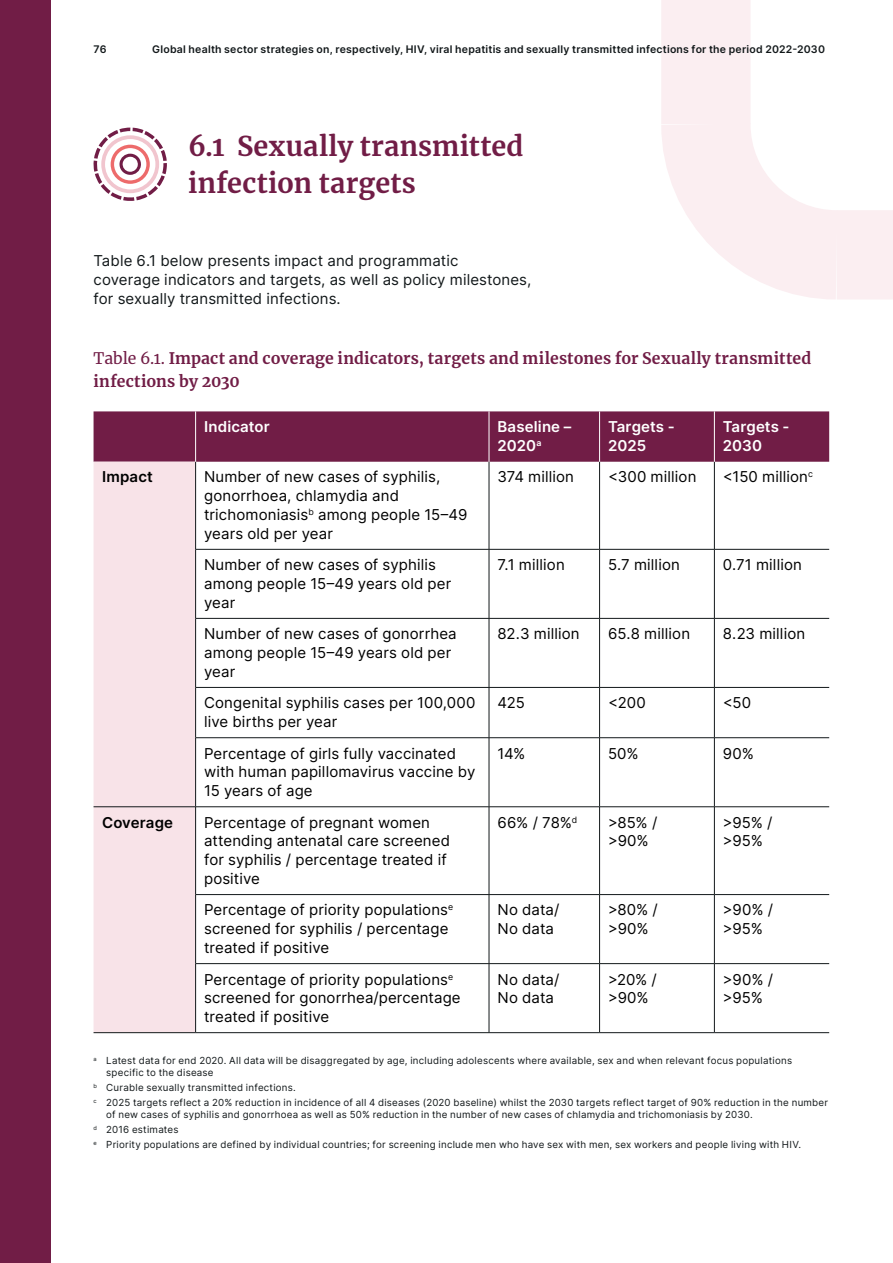
<style>
.page{position:relative;width:893px;height:1263px;background:#fff}
.page>*{position:absolute;margin:0;border:0;box-sizing:border-box;transform-origin:0 0}
.t1{font:700 27px/36.3px "Merriweather";letter-spacing:.01em;color:#711d46}
.t2{font:700 15.75px/22.5px "Merriweather";letter-spacing:.01em;color:#711d46}
.t3{font:15px/18.8px "Inter";letter-spacing:.01em;color:#000}
.t4{font:15px/18.8px "Inter";letter-spacing:.005em;color:#12181a}
.t5{font:600 15px/18.8px "Inter";letter-spacing:.005em;color:#fff}
.t6{font:600 15px "Inter";letter-spacing:.01em;color:#000}
.t7{font:600 10.5px "Inter";letter-spacing:.02em;color:#12181a}
.t8{font:9.75px/15px "Inter";letter-spacing:.025em;color:#12181a}
.s1{font-weight:400}
</style>
<div class="page">
<div style="left:0;top:0;width:51px;height:1263px;background:#711d46"></div>
<svg style="left:94px;top:128px;width:73px;height:73px"></svg>
<div style="left:94px;top:411px;width:735px;height:51px;background:#711d46"></div>
<div style="left:94px;top:462px;width:101px;height:570px;background:#f8e3e8"></div>
<hr style="left:195px;top:462px;width:1px;height:87px;background:#12181a">
<hr style="left:489px;top:462px;width:1px;height:87px;background:#12181a">
<hr style="left:599px;top:462px;width:1px;height:87px;background:#12181a">
<hr style="left:714px;top:462px;width:1px;height:87px;background:#12181a">
<hr style="left:195px;top:549px;width:294px;height:1px;background:#12181a">
<hr style="left:195px;top:549px;width:1px;height:69px;background:#12181a">
<hr style="left:489px;top:549px;width:111px;height:1px;background:#12181a">
<hr style="left:489px;top:549px;width:1px;height:69px;background:#12181a">
<hr style="left:600px;top:549px;width:114px;height:1px;background:#12181a">
<hr style="left:599px;top:549px;width:1px;height:69px;background:#12181a">
<hr style="left:714px;top:549px;width:115px;height:1px;background:#12181a">
<hr style="left:714px;top:549px;width:1px;height:69px;background:#12181a">
<hr style="left:195px;top:618px;width:294px;height:1px;background:#12181a">
<hr style="left:195px;top:618px;width:1px;height:69px;background:#12181a">
<hr style="left:489px;top:618px;width:111px;height:1px;background:#12181a">
<hr style="left:489px;top:618px;width:1px;height:69px;background:#12181a">
<hr style="left:600px;top:618px;width:114px;height:1px;background:#12181a">
<hr style="left:599px;top:618px;width:1px;height:69px;background:#12181a">
<hr style="left:714px;top:618px;width:115px;height:1px;background:#12181a">
<hr style="left:714px;top:618px;width:1px;height:69px;background:#12181a">
<hr style="left:195px;top:687px;width:294px;height:1px;background:#12181a">
<hr style="left:195px;top:688px;width:1px;height:49px;background:#12181a">
<hr style="left:489px;top:687px;width:111px;height:1px;background:#12181a">
<hr style="left:489px;top:688px;width:1px;height:49px;background:#12181a">
<hr style="left:600px;top:687px;width:114px;height:1px;background:#12181a">
<hr style="left:599px;top:688px;width:1px;height:49px;background:#12181a">
<hr style="left:714px;top:687px;width:115px;height:1px;background:#12181a">
<hr style="left:714px;top:688px;width:1px;height:49px;background:#12181a">
<hr style="left:195px;top:737px;width:294px;height:1px;background:#12181a">
<hr style="left:195px;top:738px;width:1px;height:68px;background:#12181a">
<hr style="left:489px;top:737px;width:111px;height:1px;background:#12181a">
<hr style="left:489px;top:738px;width:1px;height:68px;background:#12181a">
<hr style="left:600px;top:737px;width:114px;height:1px;background:#12181a">
<hr style="left:599px;top:738px;width:1px;height:68px;background:#12181a">
<hr style="left:714px;top:737px;width:115px;height:1px;background:#12181a">
<hr style="left:714px;top:738px;width:1px;height:68px;background:#12181a">
<hr style="left:94px;top:806px;width:102px;height:1px;background:#12181a">
<hr style="left:196px;top:806px;width:293px;height:1px;background:#12181a">
<hr style="left:195px;top:807px;width:1px;height:87px;background:#12181a">
<hr style="left:489px;top:806px;width:111px;height:1px;background:#12181a">
<hr style="left:489px;top:807px;width:1px;height:87px;background:#12181a">
<hr style="left:600px;top:806px;width:114px;height:1px;background:#12181a">
<hr style="left:599px;top:807px;width:1px;height:87px;background:#12181a">
<hr style="left:714px;top:806px;width:115px;height:1px;background:#12181a">
<hr style="left:714px;top:807px;width:1px;height:87px;background:#12181a">
<hr style="left:195px;top:894px;width:294px;height:1px;background:#12181a">
<hr style="left:195px;top:895px;width:1px;height:68px;background:#12181a">
<hr style="left:489px;top:894px;width:111px;height:1px;background:#12181a">
<hr style="left:489px;top:895px;width:1px;height:68px;background:#12181a">
<hr style="left:600px;top:894px;width:114px;height:1px;background:#12181a">
<hr style="left:599px;top:895px;width:1px;height:68px;background:#12181a">
<hr style="left:714px;top:894px;width:115px;height:1px;background:#12181a">
<hr style="left:714px;top:895px;width:1px;height:68px;background:#12181a">
<hr style="left:195px;top:963px;width:294px;height:1px;background:#12181a">
<hr style="left:195px;top:964px;width:1px;height:68px;background:#12181a">
<hr style="left:489px;top:963px;width:111px;height:1px;background:#12181a">
<hr style="left:489px;top:964px;width:1px;height:68px;background:#12181a">
<hr style="left:600px;top:963px;width:114px;height:1px;background:#12181a">
<hr style="left:599px;top:964px;width:1px;height:68px;background:#12181a">
<hr style="left:714px;top:963px;width:115px;height:1px;background:#12181a">
<hr style="left:714px;top:964px;width:1px;height:68px;background:#12181a">
<hr style="left:196px;top:1032px;width:293px;height:1px;background:#12181a">
<hr style="left:489px;top:1032px;width:111px;height:1px;background:#12181a">
<hr style="left:600px;top:1032px;width:114px;height:1px;background:#12181a">
<hr style="left:714px;top:1032px;width:115px;height:1px;background:#12181a">
<hr style="left:195px;top:411px;width:1px;height:51px;background:#fff">
<hr style="left:489px;top:411px;width:1px;height:51px;background:#fff">
<hr style="left:599px;top:411px;width:1px;height:51px;background:#fff">
<hr style="left:714px;top:411px;width:1px;height:51px;background:#fff">
<hr style="left:94px;top:1032px;width:102px;height:1px;background:#12181a">
<div style="left:661px;top:0;width:89px;height:124px;background:#fbeef1"></div>
<svg style="left:661px;top:123px;width:232px;height:176px"></svg>
<p class="t7" style="left:94px;top:41px;width:14px">76</p>
<p class="t7" style="left:152px;top:41px;width:674px">Global health sector strategies on, respectively, HIV, viral hepatitis and sexually transmitted infections for the period 2022-2030</p>
<h1 class="t1" style="left:188px;top:128px;width:337px">6.1 Sexually transmitted infection targets</h1>
<p class="t4" style="left:94px;top:251px;width:439px">Table 6.1 below presents impact and programmatic<br>coverage indicators and targets, as well as policy milestones, for sexually transmitted infections.</p>
<p class="t2" style="left:94px;top:347px;width:719px"><span class="s1">Table 6.1.</span> Impact and coverage indicators, targets and milestones for Sexually transmitted infections by 2030</p>
<p class="t5" style="left:204px;top:417px;width:67px">Indicator</p>
<p class="t5" style="left:497px;top:417px;width:75px">Baseline –<br>2020<sup>a</sup></p>
<p class="t5" style="left:608px;top:417px;width:68px">Targets -<br>2025</p>
<p class="t5" style="left:723px;top:417px;width:68px">Targets -<br>2030</p>
<p class="t6" style="left:102px;top:466px;width:52px">Impact</p>
<p class="t3" style="left:204px;top:467px;width:265px">Number of new cases of syphilis, gonorrhoea, chlamydia and trichomoniasis<sup>b</sup> among people 15–49 years old per year</p>
<p class="t3" style="left:497px;top:467px;width:78px">374 million</p>
<p class="t3" style="left:608px;top:467px;width:90px">&lt;300 million</p>
<p class="t3" style="left:723px;top:467px;width:92px">&lt;150 million<sup>c</sup></p>
<p class="t3" style="left:204px;top:555px;width:249px">Number of new cases of syphilis among people 15–49 years old per year</p>
<p class="t3" style="left:497px;top:555px;width:69px">7.1 million</p>
<p class="t3" style="left:608px;top:555px;width:73px">5.7 million</p>
<p class="t3" style="left:723px;top:555px;width:81px">0.71 million</p>
<p class="t3" style="left:204px;top:624px;width:254px">Number of new cases of gonorrhea among people 15–49 years old per year</p>
<p class="t3" style="left:497px;top:624px;width:84px">82.3 million</p>
<p class="t3" style="left:608px;top:624px;width:84px">65.8 million</p>
<p class="t3" style="left:723px;top:624px;width:84px">8.23 million</p>
<p class="t3" style="left:204px;top:693px;width:273px">Congenital syphilis cases per 100,000 live births per year</p>
<p class="t3" style="left:497px;top:693px;width:29px">425</p>
<p class="t3" style="left:608px;top:693px;width:39px">&lt;200</p>
<p class="t3" style="left:723px;top:693px;width:30px">&lt;50</p>
<p class="t3" style="left:204px;top:743px;width:273px">Percentage of girls fully vaccinated with human papillomavirus vaccine by<br>15 years of age</p>
<p class="t3" style="left:497px;top:743px;width:29px">14%</p>
<p class="t3" style="left:608px;top:743px;width:32px">50%</p>
<p class="t3" style="left:723px;top:743px;width:32px">90%</p>
<p class="t6" style="left:102px;top:811px;width:73px">Coverage</p>
<p class="t3" style="left:204px;top:812px;width:247px">Percentage of pregnant women attending antenatal care screened for syphilis / percentage treated if positive</p>
<p class="t3" style="left:497px;top:812px;width:81px">66% / 78%<sup>d</sup></p>
<p class="t3" style="left:608px;top:812px;width:51px">&gt;85% / &gt;90%</p>
<p class="t3" style="left:723px;top:812px;width:51px">&gt;95% / &gt;95%</p>
<p class="t3" style="left:204px;top:900px;width:251px">Percentage of priority populations<sup>e </sup>screened for syphilis / percentage treated if positive</p>
<p class="t3" style="left:497px;top:900px;width:63px">No data/<br>No data</p>
<p class="t3" style="left:608px;top:900px;width:51px">&gt;80% / &gt;90%</p>
<p class="t3" style="left:723px;top:900px;width:52px">&gt;90% / &gt;95%</p>
<p class="t3" style="left:204px;top:969px;width:258px">Percentage of priority populations<sup>e </sup>screened for gonorrhea/percentage treated if positive</p>
<p class="t3" style="left:497px;top:969px;width:63px">No data/<br>No data</p>
<p class="t3" style="left:608px;top:969px;width:50px">&gt;20% / &gt;90%</p>
<p class="t3" style="left:723px;top:969px;width:52px">&gt;90% / &gt;95%</p>
<p class="t8" style="left:106px;top:1054px;width:687px;line-height:12px;text-indent:-13px"><sup>a</sup> Latest data for end 2020. All data will be disaggregated by age, including adolescents where available, sex and when relevant focus populations specific to the disease</p>
<p class="t8" style="left:94px;top:1080px;width:736px"><sup>b</sup> Curable sexually transmitted infections.<br><sup>c</sup> 2025 targets reflect a 20% reduction in incidence of all 4 diseases (2020 baseline) whilst the 2030 targets reflect target of 90% reduction in the number</p>
<p class="t8" style="left:94px;top:1107px;width:709px;text-indent:13px">of new cases of syphilis and gonorrhoea as well as 50% reduction in the number of new cases of chlamydia and trichomoniasis by 2030.<br><sup>d</sup> 2016 estimates<br><sup>e</sup> Priority populations are defined by individual countries; for screening include men who have sex with men, sex workers and people living with HIV.</p>
</div>
